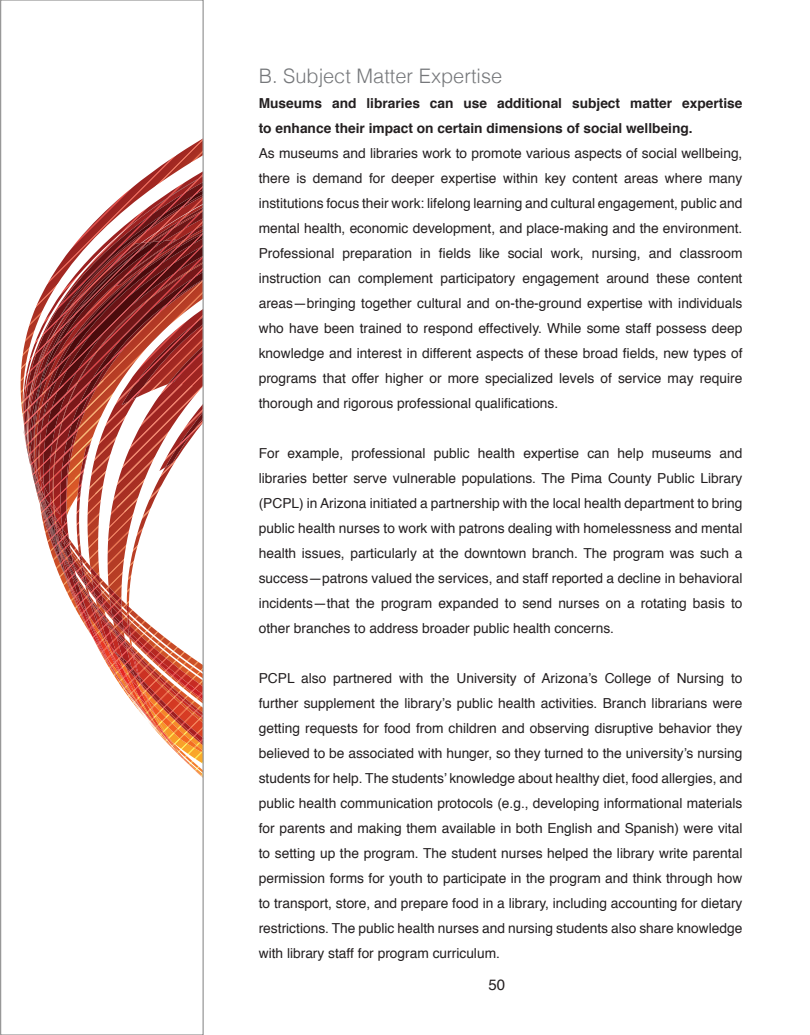
<style>
.page{position:relative;width:810px;height:1035px;background:#fff}
.page>*{position:absolute;margin:0;border:0;box-sizing:border-box;transform-origin:0 0}
.INTRO_style{font:300 20px "Helvetica";color:#76787b}
.t1{font:15px "Helvetica";color:#231f20}
.INTRO_style-2{font:13.75px/25px "Helvetica";color:#231f20;text-align:justify}
.INTRO_style-3{font:700 13.75px/25px "Helvetica";color:#231f20}
</style>
<div class="page">
<svg style="left:21px;top:139px;width:181px;height:625px"></svg>
<div style="left:0;top:0;width:204px;height:1035px;border:1px solid #989898"></div>
<p class="INTRO_style" style="left:259px;top:58px;width:245px">B. Subject Matter Expertise</p>
<p class="INTRO_style-3" style="left:259px;top:90px;width:485px">Museums and libraries can use additional subject matter expertise to enhance their impact on certain dimensions of social wellbeing.</p>
<p class="INTRO_style-2" style="left:259px;top:141px;width:485px">As museums and libraries work to promote various aspects of social wellbeing, there is demand for deeper expertise within key content areas where many institutions focus their work: lifelong learning and cultural engagement, public and mental health, economic development, and place-making and the environment.<br>Professional preparation in fields like social work, nursing, and classroom instruction can complement participatory engagement around these content areas—bringing together cultural and on-the-ground expertise with individuals who have been trained to respond effectively. While some staff possess deep knowledge and interest in different aspects of these broad fields, new types of programs that offer higher or more specialized levels of service may require thorough and rigorous professional qualifications.</p>
<p class="INTRO_style-2" style="left:259px;top:441px;width:485px">For example, professional public health expertise can help museums and libraries better serve vulnerable populations. The Pima County Public Library (PCPL) in Arizona initiated a partnership with the local health department to bring public health nurses to work with patrons dealing with homelessness and mental health issues, particularly at the downtown branch. The program was such a success—patrons valued the services, and staff reported a decline in behavioral incidents—that the program expanded to send nurses on a rotating basis to other branches to address broader public health concerns.</p>
<p class="INTRO_style-2" style="left:259px;top:666px;width:485px">PCPL also partnered with the University of Arizona’s College of Nursing to further supplement the library’s public health activities. Branch librarians were getting requests for food from children and observing disruptive behavior they believed to be associated with hunger, so they turned to the university’s nursing students for help. The students’ knowledge about healthy diet, food allergies, and public health communication protocols (e.g., developing informational materials for parents and making them available in both English and Spanish) were vital to setting up the program. The student nurses helped the library write parental permission forms for youth to participate in the program and think through how to transport, store, and prepare food in a library, including accounting for dietary restrictions. The public health nurses and nursing students also share knowledge with library staff for program curriculum.</p>
<p class="t1" style="left:488px;top:973px;width:18px">50</p>
</div>
